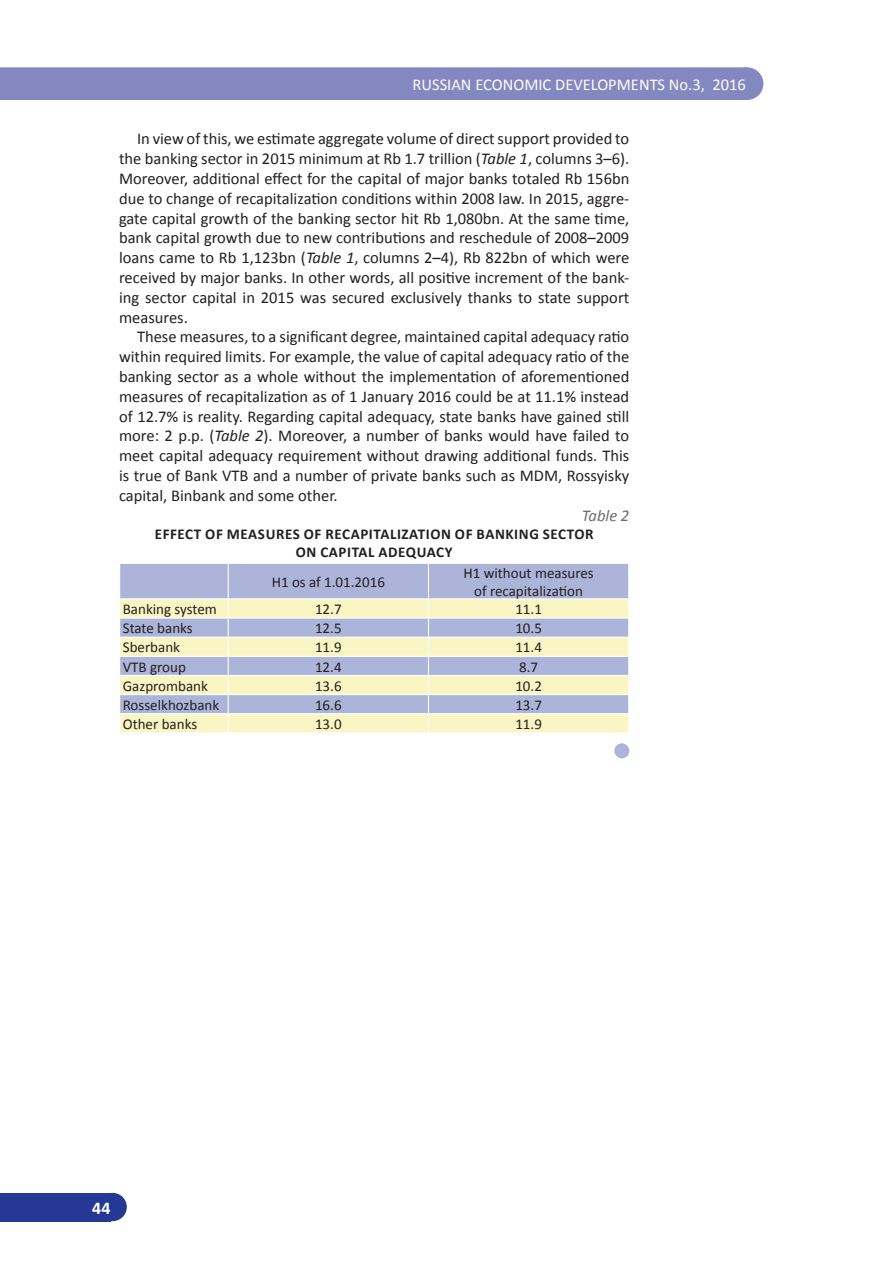
<style>
.page{position:relative;width:893px;height:1263px;background:#fff}
.page>*{position:absolute;margin:0;border:0;box-sizing:border-box;transform-origin:0 0}
.t1{font:700 18px "Calibri";color:#fff}
.Основной_текст{font:16.5px/19.8px "Calibri";color:#231f20;text-align:justify}
.t2{font:16.5px "Calibri";color:#fff}
.Номер_таблицы{font:italic 16.5px "Calibri";color:#6c6d70}
.Текст_в_таблице{font:15px/18px "Calibri";color:#231f20;text-align:center}
.Название_таблицы{font:700 15px/18px "Calibri";letter-spacing:.04em;color:#231f20;text-align:center}
.s1{font-style:italic}
</style>
<div class="page">
<div style="left:731px;top:68px;width:32px;height:31px;background:#8388c1;border-radius:50%"></div>
<div style="left:731px;top:67px;width:32px;height:33px;border:2px solid #8388c1;border-radius:50%"></div>
<div style="left:0;top:67px;width:747px;height:33px;background:#8388c1"></div>
<div style="left:99px;top:1193px;width:28px;height:28px;background:#263895;border-radius:50%"></div>
<div style="left:0;top:1193px;width:110px;height:28px;background:#263895"></div>
<div style="left:120px;top:564px;width:508px;height:34px;background:#acb4d9"></div>
<svg style="left:120px;top:599px;width:508px;height:133px;background:#d8dacd"></svg>
<hr style="left:228px;top:564px;width:1px;height:34px;background:#fff">
<hr style="left:428px;top:564px;width:1px;height:34px;background:#fff">
<hr style="left:119px;top:617px;width:109px;height:2px;background:#fff">
<hr style="left:228px;top:617px;width:200px;height:2px;background:#fff">
<hr style="left:428px;top:617px;width:201px;height:2px;background:#fff">
<hr style="left:119px;top:637px;width:109px;height:1px;background:#fff">
<hr style="left:228px;top:637px;width:200px;height:1px;background:#fff">
<hr style="left:428px;top:637px;width:201px;height:1px;background:#fff">
<hr style="left:119px;top:656px;width:109px;height:1px;background:#fff">
<hr style="left:228px;top:656px;width:200px;height:1px;background:#fff">
<hr style="left:428px;top:656px;width:201px;height:1px;background:#fff">
<hr style="left:119px;top:675px;width:109px;height:1px;background:#fff">
<hr style="left:228px;top:675px;width:200px;height:1px;background:#fff">
<hr style="left:428px;top:675px;width:201px;height:1px;background:#fff">
<hr style="left:119px;top:694px;width:109px;height:1px;background:#fff">
<hr style="left:228px;top:694px;width:200px;height:1px;background:#fff">
<hr style="left:428px;top:694px;width:201px;height:1px;background:#fff">
<hr style="left:119px;top:713px;width:109px;height:1px;background:#fff">
<hr style="left:228px;top:713px;width:200px;height:1px;background:#fff">
<svg style="left:228px;top:599px;width:1px;height:133px"></svg>
<hr style="left:428px;top:713px;width:201px;height:1px;background:#fff">
<svg style="left:428px;top:599px;width:1px;height:133px"></svg>
<svg style="left:628px;top:599px;width:1px;height:133px"></svg>
<div style="left:614px;top:743px;width:15px;height:15px;background:#acb4d9;border-radius:50%"></div>
<p class="t2" style="left:413px;top:74px;width:335px">RUSSIAN ECONOMIC DEVELOPMENTS No.3, 2016</p>
<p class="Основной_текст" style="left:119px;top:129px;width:512px;text-indent:18px">In view of this, we estimate aggregate volume of direct support provided to the banking sector in 2015 minimum at Rb 1.7 trillion (<span class="s1">Table 1</span>, columns 3–6).<br>Moreover, additional effect for the capital of major banks totaled Rb 156bn due to change of recapitalization conditions within 2008 law. In 2015, aggre&shy;gate capital growth of the banking sector hit Rb 1,080bn. At the same time, bank capital growth due to new contributions and reschedule of 2008–2009 loans came to Rb 1,123bn (<span class="s1">Table 1</span>, columns 2–4), Rb 822bn of which were received by major banks. In other words, all positive increment of the bank&shy;ing sector capital in 2015 was secured exclusively thanks to state support measures.</p>
<p class="Основной_текст" style="left:119px;top:327px;width:512px;text-indent:18px">These measures, to a significant degree, maintained capital adequacy ratio within required limits. For example, the value of capital adequacy ratio of the banking sector as a whole without the implementation of aforementioned measures of recapitalization as of 1 January 2016 could be at 11.1% instead of 12.7% is reality. Regarding capital adequacy, state banks have gained still more: 2 p.p. (<span class="s1">Table 2</span>). Moreover, a number of banks would have failed to meet capital adequacy requirement without drawing additional funds. This is true of Bank VTB and a number of private banks such as MDM, Rossyisky capital, Binbank and some other.</p>
<p class="Номер_таблицы" style="left:582px;top:504px;width:49px">Table 2</p>
<p class="Название_таблицы" style="left:155px;top:525px;width:440px">EFFECT OF MEASURES OF RECAPITALIZATION OF BANKING SECTOR<br>ON CAPITAL ADEQUACY</p>
<p class="Текст_в_таблице" style="left:272px;top:573px;width:115px">Н1 os af 1.01.2016</p>
<p class="Текст_в_таблице" style="left:463px;top:564px;width:132px">Н1 without measures of recapitalization</p>
<p class="Текст_в_таблице" style="left:123px;top:600px;width:96px">Banking system</p>
<p class="Текст_в_таблице" style="left:315px;top:600px;width:28px">12.7</p>
<p class="Текст_в_таблице" style="left:515px;top:600px;width:28px">11.1</p>
<p class="Текст_в_таблице" style="left:123px;top:619px;width:71px">State banks</p>
<p class="Текст_в_таблице" style="left:315px;top:619px;width:28px">12.5</p>
<p class="Текст_в_таблице" style="left:515px;top:619px;width:28px">10.5</p>
<p class="Текст_в_таблице" style="left:123px;top:638px;width:59px">Sberbank</p>
<p class="Текст_в_таблице" style="left:315px;top:638px;width:28px">11.9</p>
<p class="Текст_в_таблице" style="left:515px;top:638px;width:28px">11.4</p>
<p class="Текст_в_таблице" style="left:123px;top:657px;width:65px">VTB group</p>
<p class="Текст_в_таблице" style="left:315px;top:657px;width:28px">12.4</p>
<p class="Текст_в_таблице" style="left:519px;top:657px;width:20px">8.7</p>
<p class="Текст_в_таблице" style="left:123px;top:677px;width:87px">Gazprombank</p>
<p class="Текст_в_таблице" style="left:315px;top:677px;width:28px">13.6</p>
<p class="Текст_в_таблице" style="left:515px;top:677px;width:28px">10.2</p>
<p class="Текст_в_таблице" style="left:123px;top:696px;width:98px">Rosselkhozbank</p>
<p class="Текст_в_таблице" style="left:315px;top:696px;width:28px">16.6</p>
<p class="Текст_в_таблице" style="left:515px;top:696px;width:28px">13.7</p>
<p class="Текст_в_таблице" style="left:123px;top:715px;width:76px">Other banks</p>
<p class="Текст_в_таблице" style="left:315px;top:715px;width:28px">13.0</p>
<p class="Текст_в_таблице" style="left:515px;top:715px;width:28px">11.9</p>
<p class="t1" style="left:92px;top:1196px;width:20px">44</p>
</div>
